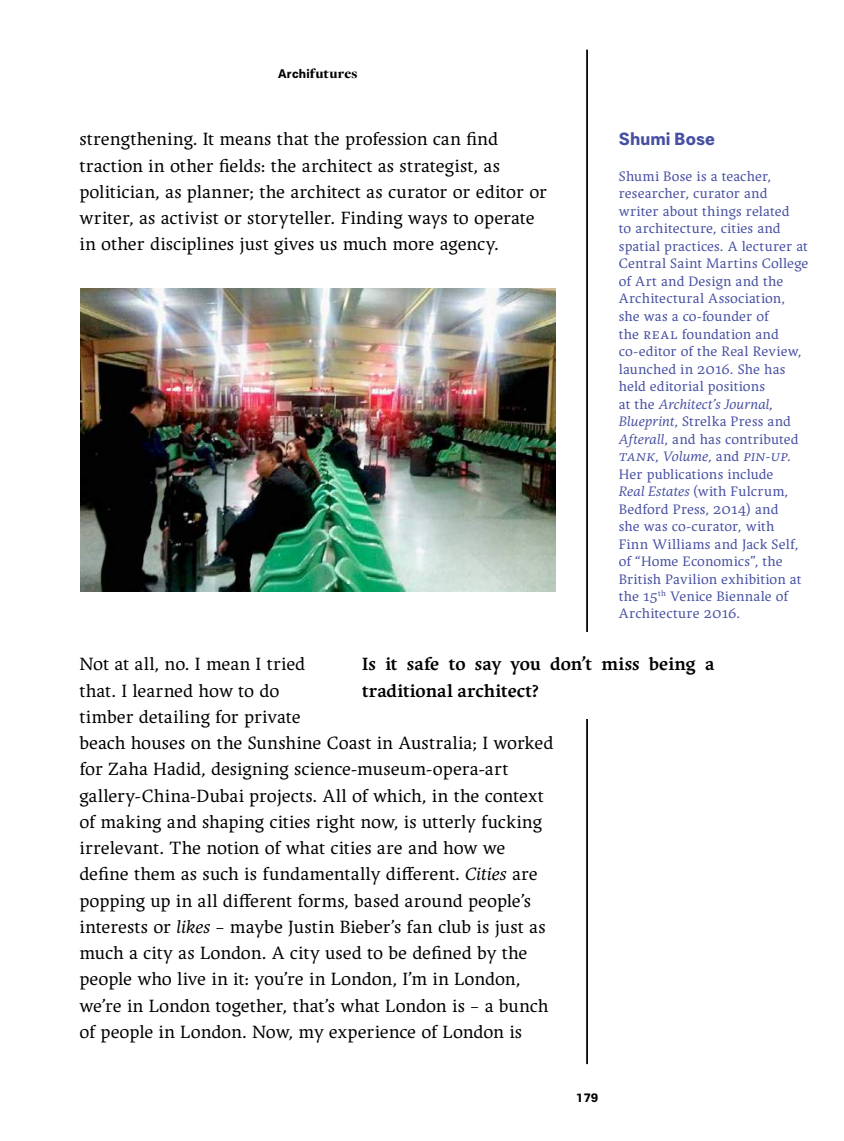
<style>
.page{position:relative;width:844px;height:1141px;background:#fff}
.page>*{position:absolute;margin:0;border:0;box-sizing:border-box;transform-origin:0 0}
.t1{font:18.55px/26.2px "Ergilo";color:#000}
.t2{font:700 18.55px/26.2px "Ergilo";color:#000}
.t3{font:700 17.5px "Paul Grotesk";letter-spacing:.01em;color:#464fa1}
.t4{font:14.35px/17.5px "Ergilo";letter-spacing:.01em;color:#464fa1}
.t5{font:italic 14.35px "Ergilo Smallcaps";letter-spacing:.015em;color:#464fa1}
.t6{font:900 14.35px "Freight Disp Pro";letter-spacing:.02em;color:#000}
.t7{font:700 12.42px "Paul Grotesk";color:#000}
.s1{font-family:"Paul Grotesk";font-weight:700;font-size:12.42px}
.s2{font-family:"Ergilo Smallcaps"}
.s3{font-style:italic}
.s4{font-family:"Ergilo";font-style:normal}
.s5{font-family:"Ergilo"}
</style>
<div class="page">
<hr style="left:586px;top:50px;width:1px;height:1014px;background:#000">
<img style="left:80px;top:289px;width:475px;height:303px">
<div style="left:362px;top:632px;width:352px;height:87px;background:#fff"></div>
<p class="t6" style="left:278px;top:64px;width:81px"><span class="s1">Archi</span>futures</p>
<p class="t1" style="left:79px;top:126px;width:469px">strengthening. It means that the profession can find traction in other fields: the architect as strategist, as politician, as planner; the architect as curator or editor or writer, as activist or storyteller. Finding ways to operate in other disciplines just gives us much more agency.</p>
<p class="t3" style="left:618px;top:129px;width:98px">Shumi Bose</p>
<p class="t4" style="left:618px;top:167px;width:191px">Shumi Bose is a teacher, researcher, curator and writer about things related<br>to architecture, cities and spatial practices. A lecturer at<br>Central Saint Martins College of Art and Design and the<br>Architectural Association, she was a co-founder of<br>the <span class="s2">real</span> foundation and co-editor of the Real Review, launched in <span class="s2">2016</span>. She has held editorial positions<br>at the <span class="s3">Architect’s Journal,<br>Blueprint</span>, Strelka Press and<br><span class="s3">Afterall</span>, and has contributed</p>
<p class="t5" style="left:618px;top:448px;width:173px">tank<span class="s4">,</span> <span class="s5">Volume</span><span class="s4">, and</span> pin<span class="s4">-</span>up<span class="s4">.</span></p>
<p class="t4" style="left:618px;top:465px;width:184px">Her publications include<br><span class="s3">Real Estates</span> (with Fulcrum,<br>Bedford Press, <span class="s2">2014</span>) and she was co-curator, with<br>Finn Williams and Jack Self, of “Home Economics”, the<br>British Pavilion exhibition at the <span class="s2">15</span><sup>th</sup> Venice Biennale of<br>Architecture <span class="s2">2016</span>.</p>
<p class="t2" style="left:362px;top:651px;width:354px">Is it safe to say you don’t miss being a traditional architect?</p>
<p class="t1" style="left:79px;top:651px;width:475px">Not at all, no. I mean I tried<br>that. I learned how to do<br>timber detailing for private<br>beach houses on the Sunshine Coast in Australia; I worked for Zaha Hadid, designing science-museum-opera-art gallery‑China-Dubai projects. All of which, in the context of making and shaping cities right now, is utterly fucking irrelevant. The notion of what cities are and how we define them as such is fundamentally different. <span class="s3">Cities</span> are popping up in all different forms, based around people’s interests or <span class="s3">likes</span> – maybe Justin Bieber’s fan club is just as much a city as London. A city used to be defined by the people who live in it: you’re in London, I’m in London, we’re in London together, that’s what London is – a bunch of people in London. Now, my experience of London is</p>
<p class="t7" style="left:575px;top:1090px;width:24px">179</p>
</div>
